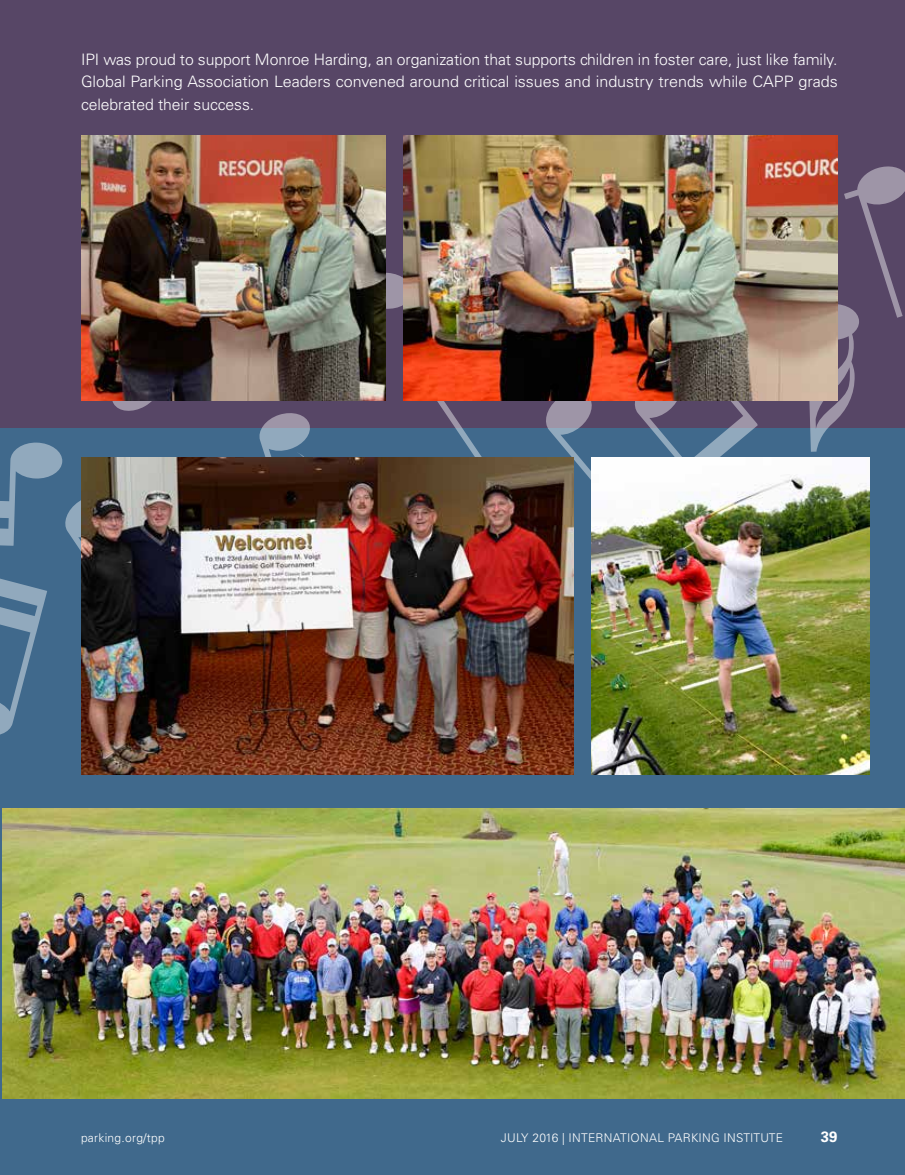
<style>
.page{position:relative;width:905px;height:1175px;background:#fff}
.page>*{position:absolute;margin:0;border:0;box-sizing:border-box;transform-origin:0 0}
.t1{font:300 15.75px/22.5px "Univers LT Std";letter-spacing:-.005em;color:#fff;text-align:justify}
.t2{font:700 15px "Univers LT Std";color:#fff}
.t3{font:300 12px "Univers LT Std";letter-spacing:.02em;color:#fff}
</style>
<div class="page">
<div style="left:0;top:0;width:904px;height:478px;background:#574666"></div>
<div style="left:0;top:428px;width:904px;height:746px;background:#40698c"></div>
<svg style="left:543px;top:401px;width:214px;height:129px"></svg>
<svg style="left:257px;top:225px;width:239px;height:233px"></svg>
<svg style="left:809px;top:164px;width:95px;height:288px"></svg>
<svg style="left:0;top:401px;width:214px;height:334px"></svg>
<img style="left:403px;top:135px;width:434px;height:266px">
<img style="left:81px;top:135px;width:304px;height:266px">
<img style="left:81px;top:458px;width:492px;height:317px">
<img style="left:591px;top:458px;width:278px;height:317px">
<img style="left:2px;top:808px;width:902px;height:290px">
<p class="t1" style="left:81px;top:48px;width:758px">IPI was proud to support Monroe Harding, an organization that supports children in foster care, just like family.<br>Global Parking Association Leaders convened around critical issues and industry trends while CAPP grads celebrated their success.</p>
<p class="t3" style="left:81px;top:1130px;width:85px">parking.org/tpp</p>
<p class="t3" style="left:501px;top:1130px;width:284px">JULY 2016 | INTERNATIONAL PARKING INSTITUTE</p>
<p class="t2" style="left:820px;top:1127px;width:18px">39</p>
</div>
